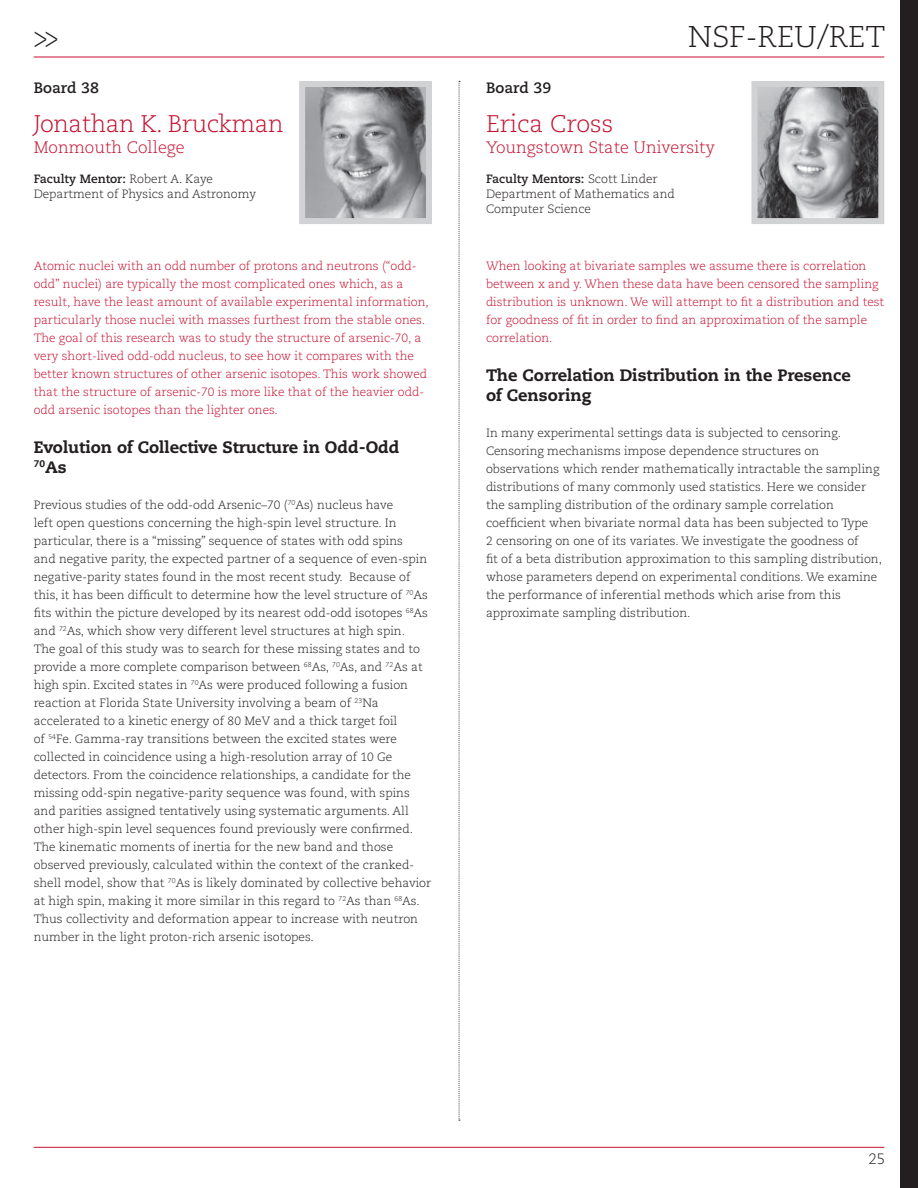
<style>
.page{position:relative;width:918px;height:1188px;background:#fff}
.page>*{position:absolute;margin:0;border:0;box-sizing:border-box;transform-origin:0 0}
.t1{font:300 30px "Caecilia LT Std";color:#231f20}
.t2{font:300 30px "Caecilia LT Std";color:#231f20;scale:.75 1}
.t3{font:300 24px "Caecilia LT Std";letter-spacing:-.02em;color:#c41130}
.t4{font:300 24px "Caecilia LT Std";color:#c41130}
.t5{font:800 16.5px/19.5px "Caecilia LT Std";color:#231f20}
.t6{font:300 16.5px "Caecilia LT Std";color:#c41130}
.t7{font:700 15px "Caecilia LT Std";color:#231f20}
.t8{font:300 15px "Caecilia LT Std";color:#231f20}
.t9{font:300 12px/18px "Caecilia LT Std";color:#231f20}
.t10{font:300 12px/18px "Caecilia LT Std";color:#c41130}
.t11{font:800 9.6px "Caecilia LT Std";color:#231f20}
.s1{font-weight:700}
.s2{font-size:16.5px}
</style>
<div class="page">
<div style="left:901px;top:0;width:17px;height:1188px;background:#231f20"></div>
<hr style="left:34px;top:57px;width:850px;height:1px;background:#c41130">
<hr style="left:34px;top:1147px;width:850px;height:1px;background:#c41130">
<img style="left:306px;top:88px;width:119px;height:129px">
<div style="left:299px;top:81px;width:133px;height:143px;border:6px solid #d1d2d4"></div>
<img style="left:758px;top:88px;width:119px;height:129px">
<div style="left:751px;top:81px;width:133px;height:143px;border:6px solid #d1d2d4"></div>
<svg style="left:459px;top:81px;width:1px;height:1040px"></svg>
<h1 class="t2" style="left:34px;top:21px;width:35px">&gt;&gt;</h1>
<h1 class="t1" style="left:688px;top:21px;width:199px">NSF-REU/RET</h1>
<p class="t7" style="left:34px;top:80px;width:67px">Board 38</p>
<h2 class="t3" style="left:34px;top:111px;width:251px">Jonathan K. Bruckman</h2>
<h3 class="t6" style="left:34px;top:139px;width:152px">Monmouth College</h3>
<p class="t9" style="left:34px;top:171px;width:224px;line-height:15px"><span class="s1">Faculty Mentor:</span> Robert A. Kaye<br>Department of Physics and Astronomy</p>
<p class="t7" style="left:486px;top:80px;width:67px">Board 39</p>
<h2 class="t4" style="left:486px;top:111px;width:129px">Erica Cross</h2>
<h3 class="t6" style="left:486px;top:139px;width:230px">Youngstown State University</h3>
<p class="t9" style="left:486px;top:171px;width:190px;line-height:15px"><span class="s1">Faculty Mentors:</span> Scott Linder<br>Department of Mathematics and<br>Computer Science</p>
<p class="t10" style="left:34px;top:258px;width:397px">Atomic nuclei with an odd number of protons and neutrons (“odd&shy;odd” nuclei) are typically the most complicated ones which, as a result, have the least amount of available experimental information, particularly those nuclei with masses furthest from the stable ones.<br>The goal of this research was to study the structure of arsenic-70, a very short-lived odd-odd nucleus, to see how it compares with the better known structures of other arsenic isotopes. This work showed that the structure of arsenic-70 is more like that of the heavier odd&shy;odd arsenic isotopes than the lighter ones.</p>
<h3 class="t5" style="left:34px;top:439px;width:367px">Evolution of Collective Structure in Odd-Odd</h3>
<p class="t11" style="left:34px;top:459px;width:35px">70<span class="s2">As</span></p>
<p class="t9" style="left:34px;top:496px;width:399px">Previous studies of the odd-odd Arsenic–70 (<sup>70</sup>As) nucleus have<br>left open questions concerning the high-spin level structure. In particular, there is a “missing” sequence of states with odd spins<br>and negative parity, the expected partner of a sequence of even-spin negative-parity states found in the most recent study. Because of this, it has been difficult to determine how the level structure of <sup>70</sup>As fits within the picture developed by its nearest odd-odd isotopes <sup>68</sup>As and <sup>72</sup>As, which show very different level structures at high spin.<br>The goal of this study was to search for these missing states and to provide a more complete comparison between <sup>68</sup>As, <sup>70</sup>As, and <sup>72</sup>As at high spin. Excited states in <sup>70</sup>As were produced following a fusion reaction at Florida State University involving a beam of <sup>23</sup>Na accelerated to a kinetic energy of 80 MeV and a thick target foil<br>of <sup>54</sup>Fe. Gamma-ray transitions between the excited states were collected in coincidence using a high-resolution array of 10 Ge detectors. From the coincidence relationships, a candidate for the missing odd-spin negative-parity sequence was found, with spins and parities assigned tentatively using systematic arguments. All other high-spin level sequences found previously were confirmed.<br>The kinematic moments of inertia for the new band and those observed previously, calculated within the context of the cranked&shy;shell model, show that <sup>70</sup>As is likely dominated by collective behavior at high spin, making it more similar in this regard to <sup>72</sup>As than <sup>68</sup>As.<br>Thus collectivity and deformation appear to increase with neutron number in the light proton-rich arsenic isotopes.</p>
<p class="t10" style="left:486px;top:258px;width:400px">When looking at bivariate samples we assume there is correlation between x and y. When these data have been censored the sampling distribution is unknown. We will attempt to fit a distribution and test for goodness of fit in order to find an approximation of the sample correlation.</p>
<h3 class="t5" style="left:486px;top:367px;width:367px">The Correlation Distribution in the Presence of Censoring</h3>
<p class="t9" style="left:486px;top:424px;width:398px">In many experimental settings data is subjected to censoring.<br>Censoring mechanisms impose dependence structures on observations which render mathematically intractable the sampling distributions of many commonly used statistics. Here we consider the sampling distribution of the ordinary sample correlation coefficient when bivariate normal data has been subjected to Type<br>2 censoring on one of its variates. We investigate the goodness of<br>fit of a beta distribution approximation to this sampling distribution, whose parameters depend on experimental conditions. We examine the performance of inferential methods which arise from this approximate sampling distribution.</p>
<p class="t8" style="left:868px;top:1152px;width:18px">25</p>
</div>
